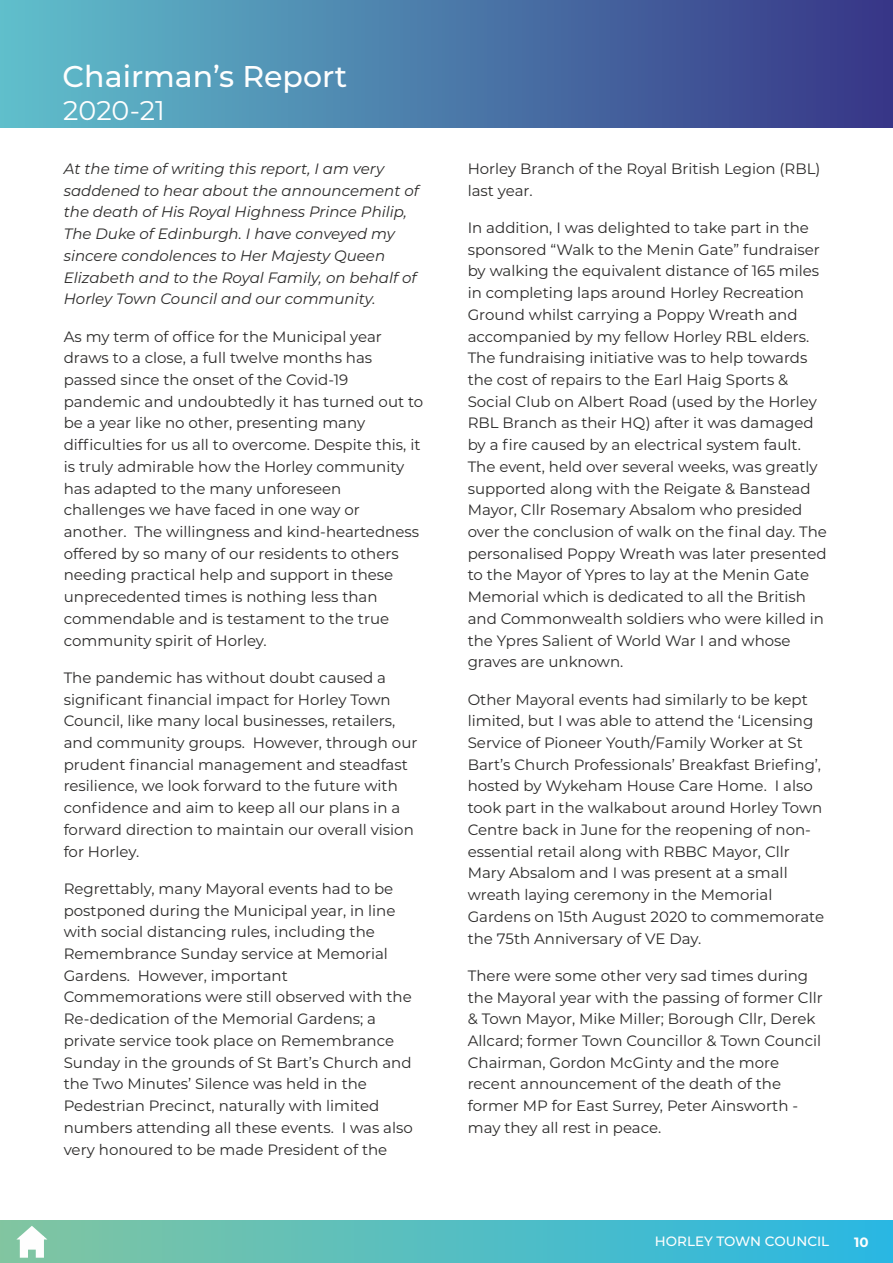
<style>
.page{position:relative;width:893px;height:1263px;background:#fff}
.page>*{position:absolute;margin:0;border:0;box-sizing:border-box;transform-origin:0 0}
.t1{font:500 30px "Montserrat";color:#fefefe}
.t2{font:27px "Montserrat";color:#fefefe}
.t3{font:15px/21.8px "Montserrat";color:#2b2a29}
.t4{font:italic 15px/21.8px "Montserrat";color:#2b2a29}
.t5{font:500 13.5px "Montserrat";color:#fefefe}
.t6{font:700 13.5px "Montserrat";color:#fefefe}
</style>
<div class="page">
<div style="left:0;top:1220px;width:893px;height:43px;background:linear-gradient(to right,#82c5a0,#29b7e3)"></div>
<div style="left:0;top:0;width:893px;height:128px;background:linear-gradient(to right,#60bfcc,#373587)"></div>
<svg style="left:16px;top:1226px;width:31px;height:32px"></svg>
<h1 class="t1" style="left:63px;top:58px;width:286px">Chairman’s Report</h1>
<h2 class="t2" style="left:63px;top:94px;width:103px">2020-21</h2>
<p class="t4" style="left:64px;top:158px;width:357px">At the time of writing this report, I am very saddened to hear about the announcement of the death of His Royal Highness Prince Philip, The Duke of Edinburgh. I have conveyed my sincere condolences to Her Majesty Queen Elizabeth and to the Royal Family, on behalf of Horley Town Council and our community.</p>
<p class="t3" style="left:64px;top:325px;width:361px">As my term of office for the Municipal year draws to a close, a full twelve months has passed since the onset of the Covid-19 pandemic and undoubtedly it has turned out to be a year like no other, presenting many difficulties for us all to overcome. Despite this, it is truly admirable how the Horley community has adapted to the many unforeseen challenges we have faced in one way or another. The willingness and kind-heartedness offered by so many of our residents to others needing practical help and support in these unprecedented times is nothing less than commendable and is testament to the true community spirit of Horley.</p>
<p class="t3" style="left:64px;top:667px;width:355px">The pandemic has without doubt caused a significant financial impact for Horley Town Council, like many local businesses, retailers, and community groups. However, through our prudent financial management and steadfast resilience, we look forward to the future with confidence and aim to keep all our plans in a forward direction to maintain our overall vision for Horley.</p>
<p class="t3" style="left:64px;top:878px;width:351px">Regrettably, many Mayoral events had to be postponed during the Municipal year, in line with social distancing rules, including the Remembrance Sunday service at Memorial Gardens. However, important Commemorations were still observed with the Re-dedication of the Memorial Gardens; a private service took place on Remembrance Sunday in the grounds of St Bart’s Church and the Two Minutes’ Silence was held in the Pedestrian Precinct, naturally with limited numbers attending all these events. I was also very honoured to be made President of the</p>
<p class="t3" style="left:468px;top:158px;width:354px">Horley Branch of the Royal British Legion (RBL) last year.</p>
<p class="t3" style="left:468px;top:217px;width:361px">In addition, I was delighted to take part in the sponsored “Walk to the Menin Gate” fundraiser by walking the equivalent distance of 165 miles in completing laps around Horley Recreation Ground whilst carrying a Poppy Wreath and accompanied by my fellow Horley RBL elders.<br>The fundraising initiative was to help towards the cost of repairs to the Earl Haig Sports &amp; Social Club on Albert Road (used by the Horley RBL Branch as their HQ) after it was damaged by a fire caused by an electrical system fault.<br>The event, held over several weeks, was greatly supported along with the Reigate &amp; Banstead Mayor, Cllr Rosemary Absalom who presided over the conclusion of walk on the final day. The personalised Poppy Wreath was later presented to the Mayor of Ypres to lay at the Menin Gate Memorial which is dedicated to all the British and Commonwealth soldiers who were killed in the Ypres Salient of World War I and whose graves are unknown.</p>
<p class="t3" style="left:468px;top:688px;width:358px">Other Mayoral events had similarly to be kept limited, but I was able to attend the ‘Licensing Service of Pioneer Youth/Family Worker at St Bart’s Church Professionals’ Breakfast Briefing’, hosted by Wykeham House Care Home. I also took part in the walkabout around Horley Town Centre back in June for the reopening of non&shy;essential retail along with RBBC Mayor, Cllr Mary Absalom and I was present at a small wreath laying ceremony in the Memorial Gardens on 15th August 2020 to commemorate the 75th Anniversary of VE Day.</p>
<p class="t3" style="left:468px;top:964px;width:357px">There were some other very sad times during the Mayoral year with the passing of former Cllr &amp; Town Mayor, Mike Miller; Borough Cllr, Derek Allcard; former Town Councillor &amp; Town Council Chairman, Gordon McGinty and the more recent announcement of the death of the former MP for East Surrey, Peter Ainsworth - may they all rest in peace.</p>
<p class="t5" style="left:655px;top:1233px;width:176px">HORLEY TOWN COUNCIL</p>
<p class="t6" style="left:854px;top:1233px;width:16px">10</p>
</div>
